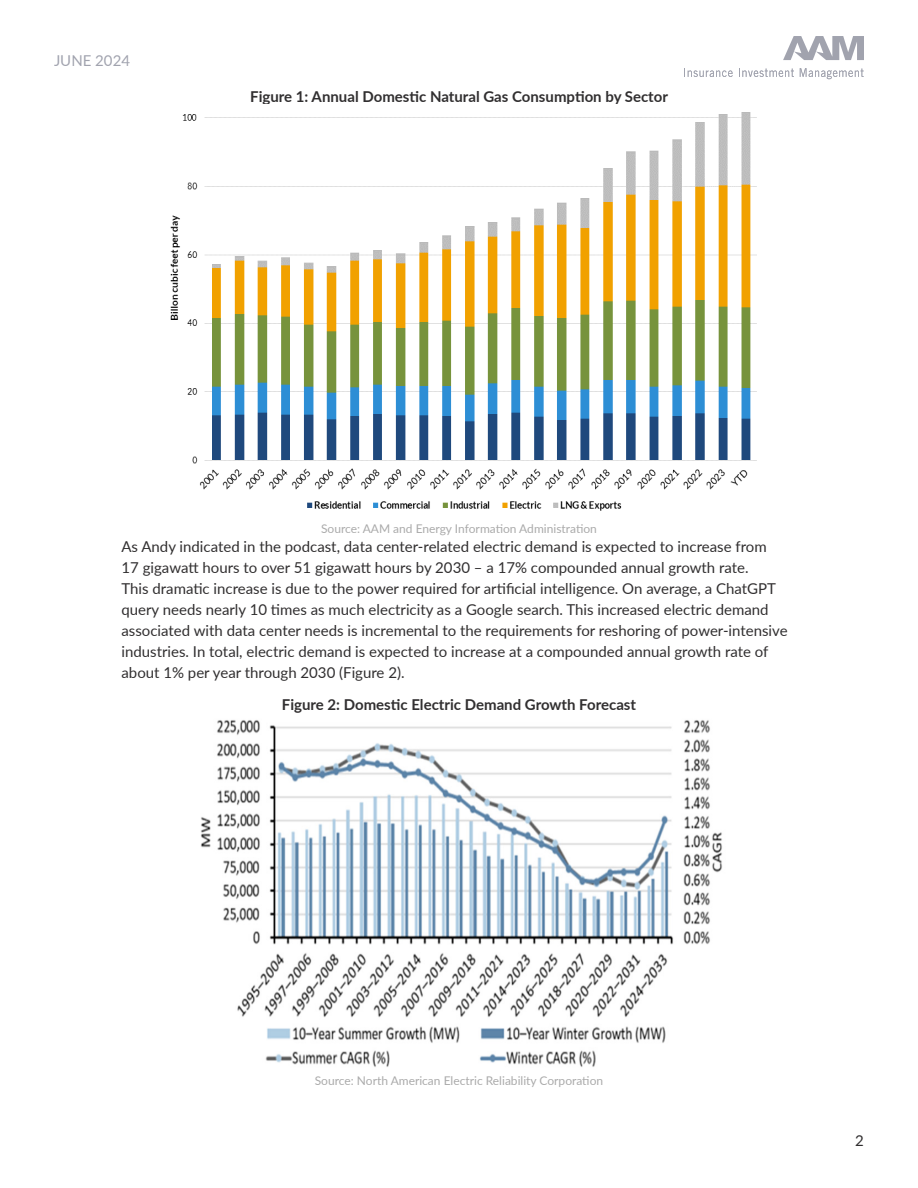
<style>
.page{position:relative;width:918px;height:1188px;background:#fff}
.page>*{position:absolute;margin:0;border:0;box-sizing:border-box;transform-origin:0 0}
.Body{font:15px/21px "Lato";color:#312f30}
.Body-2{font:700 15px "Lato";color:#312f30}
.t1{font:15px "Lato";color:#43475e}
.Body-3{font:12px "Lato";color:#aaa}
</style>
<div class="page">
<svg style="left:684px;top:68px;width:49px;height:9px"></svg>
<svg style="left:739px;top:68px;width:55px;height:9px"></svg>
<svg style="left:800px;top:68px;width:64px;height:11px"></svg>
<svg style="left:783px;top:36px;width:81px;height:24px"></svg>
<img style="left:170px;top:112px;width:586px;height:399px">
<img style="left:201px;top:720px;width:521px;height:347px">
<p class="t1" style="left:54px;top:50px;width:78px">JUNE 2024</p>
<p class="Body-2" style="left:250px;top:86px;width:419px">Figure 1: Annual Domestic Natural Gas Consumption by Sector</p>
<p class="Body-3" style="left:321px;top:520px;width:277px">Source: AAM and Energy Information Administration</p>
<p class="Body" style="left:122px;top:536px;width:668px">As Andy indicated in the podcast, data center-related electric demand is expected to increase from 17 gigawatt hours to over 51 gigawatt hours by 2030 – a 17% compounded annual growth rate.<br>This dramatic increase is due to the power required for artificial intelligence. On average, a ChatGPT query needs nearly 10 times as much electricity as a Google search. This increased electric demand associated with data center needs is incremental to the requirements for reshoring of power-intensive industries. In total, electric demand is expected to increase at a compounded annual growth rate of about 1% per year through 2030 (Figure 2).</p>
<p class="Body-2" style="left:282px;top:693px;width:356px">Figure 2: Domestic Electric Demand Growth Forecast</p>
<p class="Body-3" style="left:315px;top:1072px;width:290px">Source: North American Electric Reliability Corporation</p>
<p class="Body" style="left:855px;top:1129px;width:10px">2</p>
</div>
